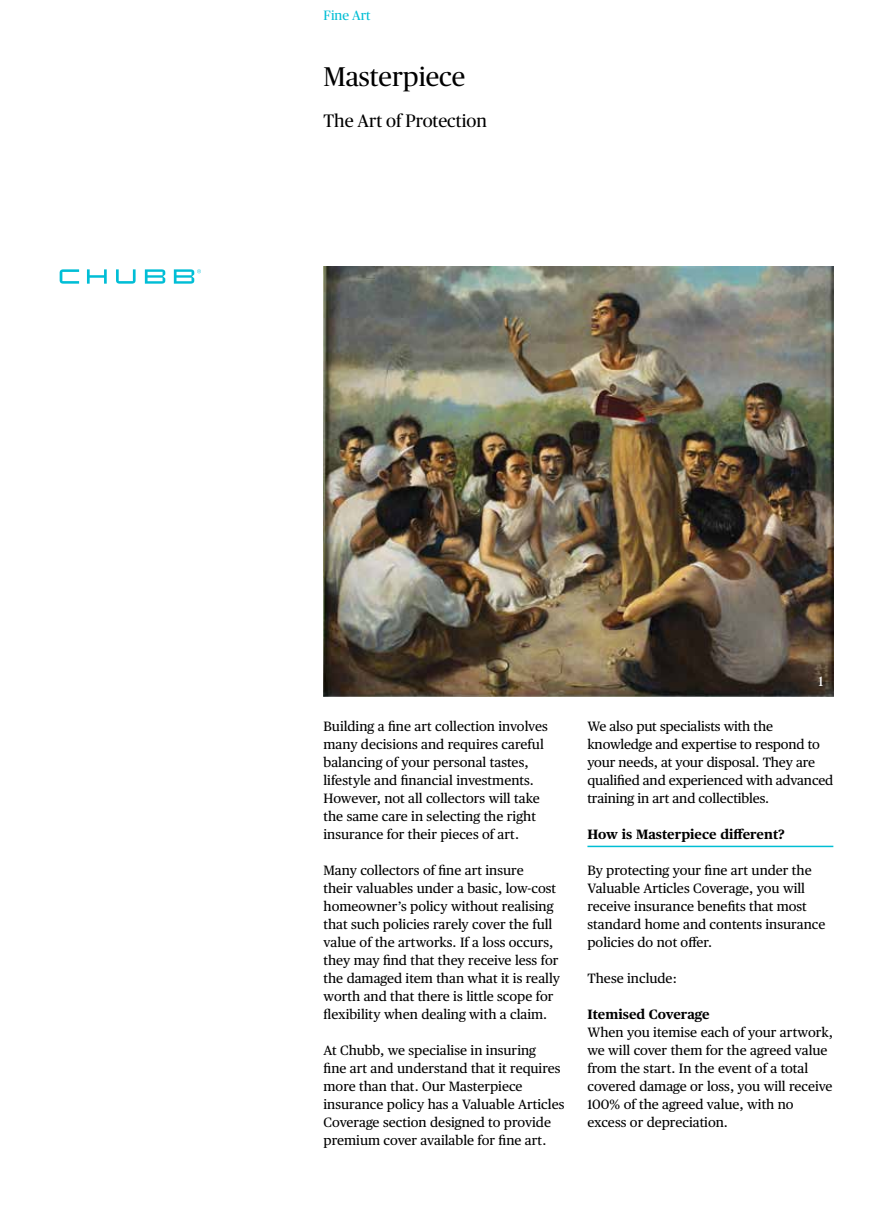
<style>
.page{position:relative;width:893px;height:1212px;background:#fff}
.page>*{position:absolute;margin:0;border:0;box-sizing:border-box;transform-origin:0 0}
.t1{font:27px "Chubb Publico";color:#000}
.t2{font:18px "Chubb Publico";color:#000}
.t3{font:13.5px/18px "Chubb Publico Text";color:#000}
.t4{font:700 13.5px "Chubb Publico Text";color:#000}
.t5{font:13.5px "Chubb Publico";color:#00bed4}
.t6{font:13.5px "Chubb Publico Text";color:#fff}
.s1{font-weight:700}
</style>
<div class="page">
<hr style="left:587px;top:846px;width:246px;height:1px;background:#00bed4">
<svg style="left:60px;top:269px;width:141px;height:15px"></svg>
<img style="left:324px;top:266px;width:509px;height:430px">
<p class="t5" style="left:324px;top:6px;width:49px">Fine Art</p>
<p class="t1" style="left:324px;top:58px;width:143px">Masterpiece</p>
<p class="t2" style="left:324px;top:108px;width:165px">The Art of Protection</p>
<p class="t3" style="left:324px;top:716px;width:226px">Building a fine art collection involves many decisions and requires careful balancing of your personal tastes, lifestyle and financial investments.<br>However, not all collectors will take the same care in selecting the right insurance for their pieces of art.</p>
<p class="t3" style="left:324px;top:860px;width:238px">Many collectors of fine art insure<br>their valuables under a basic, low-cost homeowner’s policy without realising that such policies rarely cover the full value of the artworks. If a loss occurs, they may find that they receive less for the damaged item than what it is really worth and that there is little scope for flexibility when dealing with a claim.</p>
<p class="t3" style="left:324px;top:1040px;width:242px">At Chubb, we specialise in insuring<br>fine art and understand that it requires more than that. Our Masterpiece insurance policy has a Valuable Articles Coverage section designed to provide premium cover available for fine art.</p>
<p class="t6" style="left:819px;top:671px;width:6px">1</p>
<p class="t3" style="left:587px;top:716px;width:247px">We also put specialists with the knowledge and expertise to respond to your needs, at your disposal. They are qualified and experienced with advanced training in art and collectibles.</p>
<p class="t4" style="left:587px;top:824px;width:199px">How is Masterpiece different?</p>
<p class="t3" style="left:587px;top:860px;width:239px">By protecting your fine art under the Valuable Articles Coverage, you will receive insurance benefits that most standard home and contents insurance policies do not offer.</p>
<p class="t3" style="left:587px;top:968px;width:91px">These include:</p>
<p class="t3" style="left:587px;top:1004px;width:247px"><span class="s1">Itemised Coverage<br></span>When you itemise each of your artwork, we will cover them for the agreed value from the start. In the event of a total covered damage or loss, you will receive<br>100% of the agreed value, with no excess or depreciation.</p>
</div>
